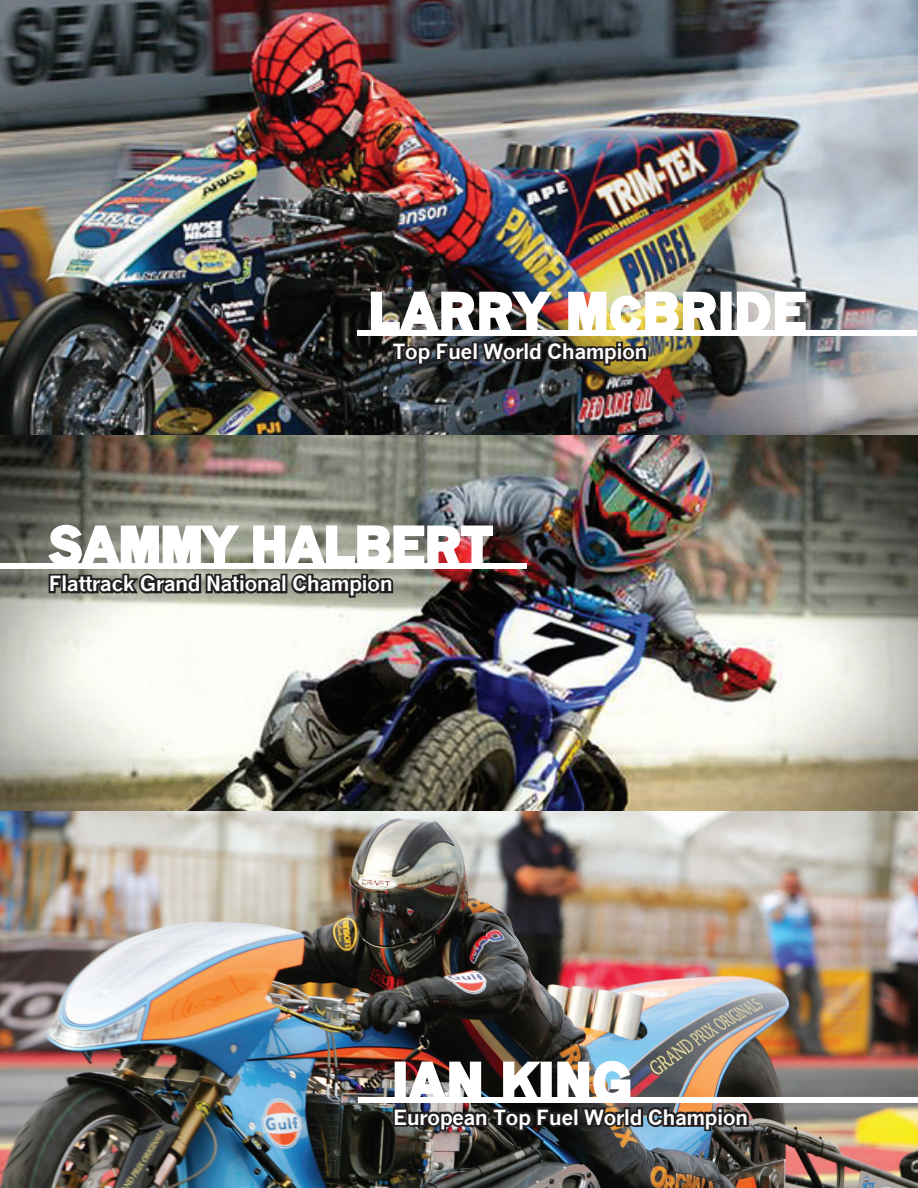
<style>
.page{position:relative;width:918px;height:1188px;background:#fff}
.page>*{position:absolute;margin:0;border:0;box-sizing:border-box;transform-origin:0 0}
.t1{font:700 49.05px "Quick Type";letter-spacing:.05em;color:#fff}
.t2{font:700 49.05px "Quick Type";letter-spacing:.02em;color:#fff}
.t3{font:700 20.4px "Quick Type";color:#fff}
.s1{font-size:43.05px}
</style>
<div class="page">
<img style="left:0;top:0;width:918px;height:811px">
<img style="left:0;top:811px;width:918px;height:377px">
<div style="left:357px;top:330px;width:560px;height:5px;background:#fff"></div>
<div style="left:0;top:564px;width:526px;height:5px;background:#fff"></div>
<div style="left:720px;top:292px;width:12px;height:40px;border:4px solid #fff"></div>
<svg style="left:735px;top:290px;width:73px;height:40px"></svg>
<img style="left:369px;top:265px;width:351px;height:104px">
<svg style="left:46px;top:499px;width:449px;height:104px"></svg>
<div style="left:358px;top:1097px;width:560px;height:5px;background:#fff"></div>
<img style="left:391px;top:1058px;width:361px;height:77px">
<h1 class="t1" style="left:369px;top:283px;width:438px">LARRY M<span class="s1">C</span>BRIDE</h1>
<p class="t3" style="left:393px;top:340px;width:256px">Top Fuel World Champion</p>
<h1 class="t2" style="left:49px;top:517px;width:444px">SAMMY HALBERT</h1>
<p class="t3" style="left:49px;top:572px;width:345px">Flattrack Grand National Champion</p>
<h1 class="t1" style="left:393px;top:1053px;width:240px">IAN KING</h1>
<p class="t3" style="left:393px;top:1105px;width:356px">European Top Fuel World Champion</p>
</div>
